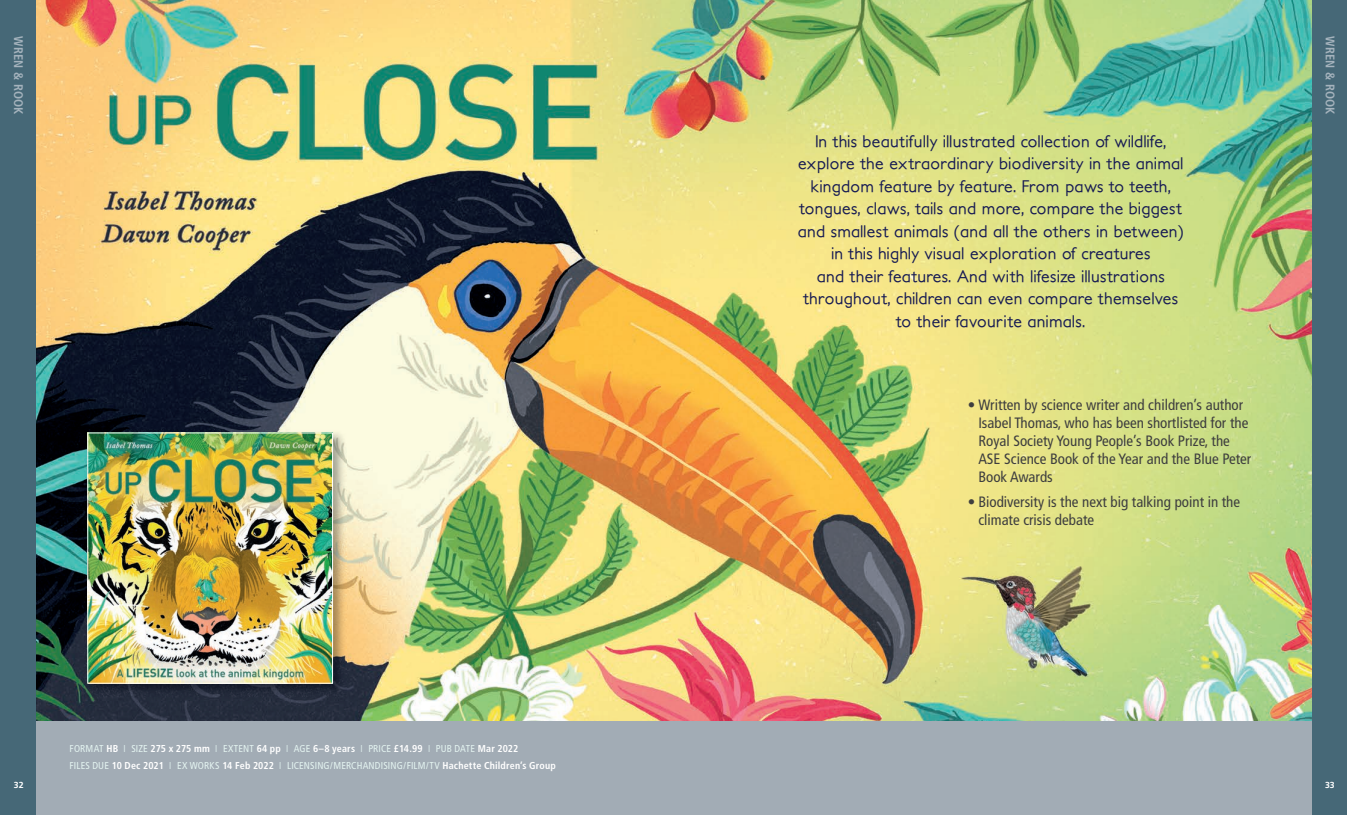
<style>
.page{position:relative;width:1347px;height:815px;background:#fff}
.page>*{position:absolute;margin:0;border:0;box-sizing:border-box;transform-origin:0 0}
.t1{font:500 16.88px/22.5px "Petita";letter-spacing:.02em;color:#161a53;text-align:center}
.t2{font:condensed 15px/18px "Frutiger";color:#3e3e3f}
.t3{font:700 condensed 12.5px "Frutiger";letter-spacing:.02em;color:#a5b3bd}
.t4{font:condensed 10px/17.5px "Frutiger";letter-spacing:.015em;color:#e3f3f0}
.t5{font:700 8.75px "Frutiger";color:#fff}
.s1{font-weight:700;color:#fff}
.s2{font-weight:300;font-stretch:normal}
</style>
<div class="page">
<img style="left:36px;top:0;width:1275px;height:721px">
<img style="left:84px;top:429px;width:262px;height:267px">
<img style="left:89px;top:434px;width:242px;height:248px">
<div style="left:87px;top:432px;width:246px;height:252px;border:1px solid #fff"></div>
<div style="left:0;top:721px;width:1346px;height:94px;background:#a2acb5"></div>
<div style="left:0;top:0;width:36px;height:815px;background:#466877"></div>
<div style="left:1311px;top:0;width:35px;height:815px;background:#466877"></div>
<p class="t3" style="left:26px;top:36px;width:80px;rotate:90deg">WREN &amp; ROOK</p>
<p class="t3" style="left:1337px;top:36px;width:80px;rotate:90deg">WREN &amp; ROOK</p>
<p class="t1" style="left:797px;top:130px;width:387px">In this beautifully illustrated collection of wildlife, explore the extraordinary biodiversity in the animal kingdom feature by feature. From paws to teeth, tongues, claws, tails and more, compare the biggest and smallest animals (and all the others in between) in this highly visual exploration of creatures<br>and their features. And with lifesize illustrations throughout, children can even compare themselves to their favourite animals.</p>
<p class="t4" style="left:70px;top:740px;width:488px">FORMAT <span class="s1">HB</span> <span class="s2">I</span> SIZE <span class="s1">275 x 275 mm</span> <span class="s2">I</span> EXTENT <span class="s1">64 pp</span> <span class="s2">I</span> AGE <span class="s1">6–8 years</span> <span class="s2">I</span> PRICE <span class="s1">£14.99</span> <span class="s2">I</span> PUB DATE <span class="s1">Mar 2022<br></span>FILES DUE <span class="s1">10 Dec 2021</span> <span class="s2">I</span> EX WORKS <span class="s1">14 Feb 2022</span> <span class="s2">I</span> LICENSING/MERCHANDISING/FILM/TV <span class="s1">Hachette Children’s Group</span></p>
<p class="t2" style="left:978px;top:396px;width:274px;text-indent:-11px">• Written by science writer and children’s author Isabel Thomas, who has been shortlisted for the Royal Society Young People’s Book Prize, the ASE Science Book of the Year and the Blue Peter Book Awards</p>
<p class="t2" style="left:978px;top:493px;width:263px;text-indent:-11px">• Biodiversity is the next big talking point in the climate crisis debate</p>
<p class="t5" style="left:14px;top:780px;width:11px">32</p>
<p class="t5" style="left:1325px;top:780px;width:11px">33</p>
</div>
